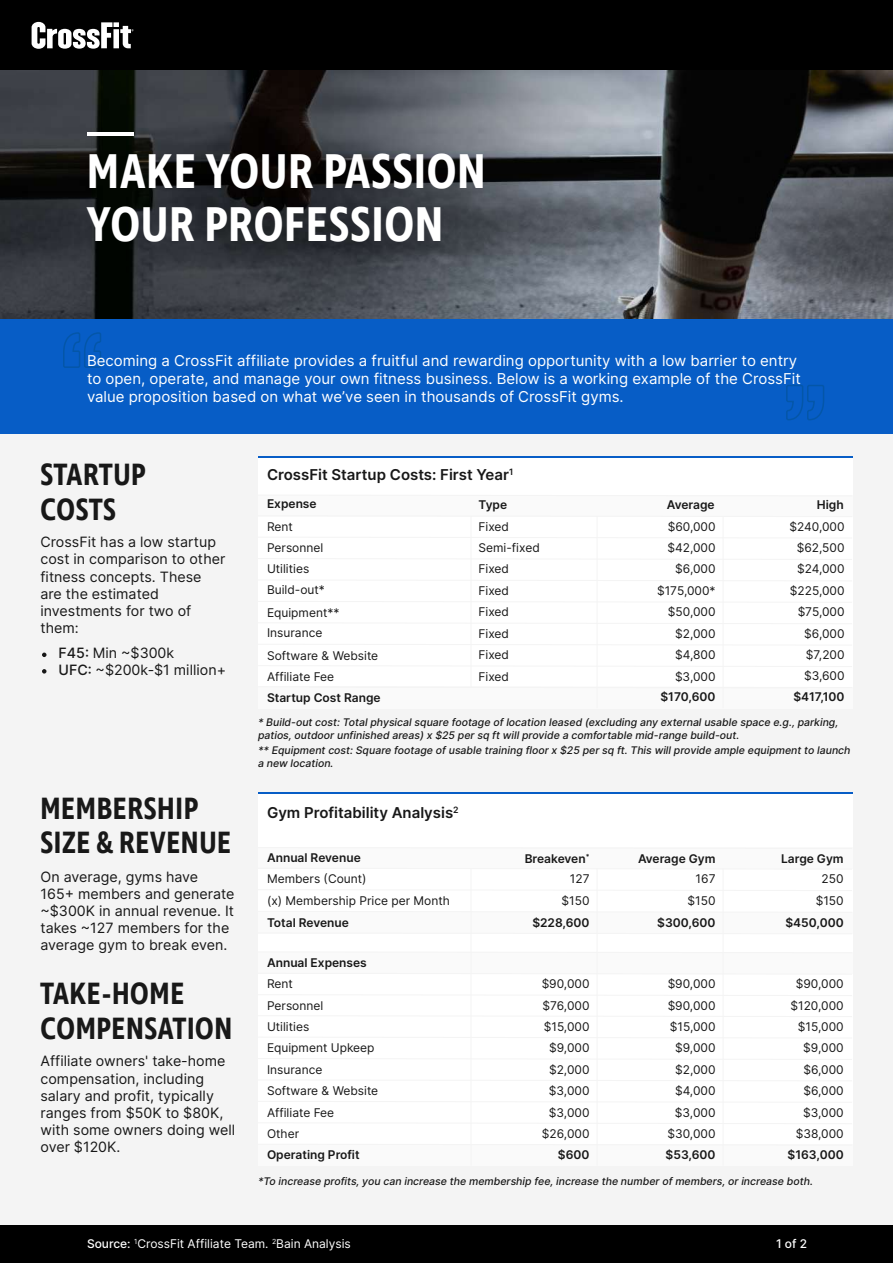
<style>
.page{position:relative;width:893px;height:1263px;background:#fff}
.page>*{position:absolute;margin:0;border:0;box-sizing:border-box;transform-origin:0 0}
.t1{font:600 49.95px/52.5px "Ingra Cd";color:#fff}
.t2{font:600 31.5px/34.5px "Ingra Cd";color:#181818}
.t3{font:15px/18px "Inter";color:#fff}
.t4{font:600 15px "Inter";color:#181818}
.t5{font:14.25px/17.1px "Inter";color:#181818}
.t6{font:12px/21.5px "Inter";color:#181818}
.t7{font:600 12px "Inter";color:#181818}
.t8{font:12px "Inter";color:#fff}
.t9{font:500 12px "Inter";color:#fff}
.t10{font:italic 500 10.5px/12.6px "Inter";color:#181818}
.s1{font-weight:500}
</style>
<div class="page">
<div style="left:0;top:423px;width:892px;height:840px;background:#f4f4f4"></div>
<div style="left:258px;top:456px;width:594px;height:231px;background:#fff"></div>
<div style="left:258px;top:495px;width:594px;height:21px;background:#fafafa"></div>
<div style="left:258px;top:687px;width:594px;height:21px;background:#fafafa"></div>
<div style="left:0;top:0;width:893px;height:71px;background:#000"></div>
<svg style="left:32px;top:22px;width:102px;height:27px"></svg>
<img style="left:0;top:71px;width:893px;height:249px">
<div style="left:0;top:320px;width:893px;height:114px;background:#075dc6"></div>
<svg style="left:63px;top:332px;width:38px;height:36px"></svg>
<svg style="left:786px;top:385px;width:38px;height:36px"></svg>
<svg style="left:42px;top:652px;width:4px;height:5px"></svg>
<svg style="left:42px;top:669px;width:4px;height:5px"></svg>
<svg style="left:429px;top:536px;width:424px;height:2px"></svg>
<svg style="left:596px;top:516px;width:256px;height:1px"></svg>
<svg style="left:722px;top:665px;width:131px;height:2px"></svg>
<svg style="left:364px;top:643px;width:489px;height:2px"></svg>
<svg style="left:596px;top:622px;width:257px;height:2px"></svg>
<svg style="left:259px;top:601px;width:125px;height:1px"></svg>
<svg style="left:537px;top:579px;width:316px;height:2px"></svg>
<svg style="left:258px;top:558px;width:595px;height:2px"></svg>
<hr style="left:258px;top:456px;width:594px;height:2px;background:#075dc6">
<hr style="left:723px;top:516px;width:1px;height:192px;background:#f4f4f4">
<hr style="left:597px;top:516px;width:1px;height:192px;background:#f4f4f4">
<hr style="left:471px;top:516px;width:1px;height:171px;background:#f4f4f4">
<div style="left:258px;top:792px;width:594px;height:374px;background:#fff"></div>
<div style="left:258px;top:848px;width:594px;height:20px;background:#fafafa"></div>
<div style="left:258px;top:912px;width:594px;height:21px;background:#fafafa"></div>
<div style="left:258px;top:953px;width:594px;height:21px;background:#fafafa"></div>
<svg style="left:722px;top:889px;width:131px;height:2px"></svg>
<svg style="left:295px;top:868px;width:302px;height:1px"></svg>
<svg style="left:258px;top:847px;width:42px;height:1px"></svg>
<svg style="left:470px;top:933px;width:271px;height:1px"></svg>
<div style="left:258px;top:1145px;width:594px;height:21px;background:#fafafa"></div>
<svg style="left:285px;top:910px;width:568px;height:2px"></svg>
<svg style="left:722px;top:994px;width:131px;height:2px"></svg>
<svg style="left:470px;top:951px;width:383px;height:2px"></svg>
<hr style="left:258px;top:792px;width:594px;height:2px;background:#075dc6">
<hr style="left:597px;top:868px;width:1px;height:298px;background:#f4f4f4">
<hr style="left:723px;top:868px;width:1px;height:298px;background:#f4f4f4">
<hr style="left:471px;top:868px;width:1px;height:298px;background:#f4f4f4">
<svg style="left:722px;top:1015px;width:131px;height:2px"></svg>
<svg style="left:327px;top:1143px;width:526px;height:2px"></svg>
<svg style="left:658px;top:1122px;width:195px;height:2px"></svg>
<svg style="left:269px;top:1100px;width:584px;height:2px"></svg>
<svg style="left:550px;top:1079px;width:303px;height:2px"></svg>
<svg style="left:258px;top:1058px;width:594px;height:2px"></svg>
<svg style="left:443px;top:1036px;width:410px;height:2px"></svg>
<div style="left:0;top:1226px;width:892px;height:37px;background:#000"></div>
<hr style="left:87px;top:132px;width:46px;height:3px;background:#fff">
<h1 class="t1" style="left:87px;top:148px;width:401px">MAKE YOUR PASSION<br>YOUR PROFESSION</h1>
<p class="t3" style="left:87px;top:352px;width:715px">Becoming a CrossFit affiliate provides a fruitful and rewarding opportunity with a low barrier to entry to open, operate, and manage your own fitness business. Below is a working example of the CrossFit value proposition based on what we’ve seen in thousands of CrossFit gyms.</p>
<h2 class="t2" style="left:40px;top:459px;width:107px">STARTUP<br>COSTS</h2>
<p class="t5" style="left:40px;top:533px;width:186px">CrossFit has a low startup cost in comparison to other fitness concepts. These are the estimated investments for two of them:</p>
<p class="t5" style="left:58px;top:644px;width:169px"><span class="s1">F45:</span> Min ~$300k<br><span class="s1">UFC:</span> ~$200k-$1 million+</p>
<h2 class="t2" style="left:40px;top:792px;width:193px">MEMBERSHIP<br>SIZE &amp; REVENUE</h2>
<p class="t5" style="left:40px;top:868px;width:196px">On average, gyms have<br>165+ members and generate ~$300K in annual revenue. It takes ~127 members for the average gym to break even.</p>
<h2 class="t2" style="left:40px;top:978px;width:194px">TAKE-HOME<br>COMPENSATION</h2>
<p class="t5" style="left:40px;top:1052px;width:196px">Affiliate owners' take-home compensation, including salary and profit, typically ranges from $50K to $80K, with some owners doing well over $120K.</p>
<p class="t4" style="left:267px;top:464px;width:248px">CrossFit Startup Costs: First Year<sup>1</sup></p>
<p class="t7" style="left:267px;top:495px;width:51px">Expense</p>
<p class="t6" style="left:267px;top:515px;width:74px">Rent<br>Personnel<br>Utilities<br>Build-out*<br>Equipment**</p>
<p class="t6" style="left:267px;top:622px;width:113px;line-height:22.2px">Insurance<br>Software &amp; Website</p>
<p class="t7" style="left:478px;top:495px;width:30px">Type</p>
<p class="t7" style="left:667px;top:495px;width:49px">Average</p>
<p class="t7" style="left:817px;top:495px;width:28px">High</p>
<p class="t6" style="left:657px;top:516px;width:60px;text-align:right">$60,000 $42,000 $6,000 $175,000* $50,000 $2,000 $4,800 $3,000</p>
<p class="t6" style="left:789px;top:516px;width:57px;text-align:right">$240,000 $62,500 $24,000 $225,000 $75,000 $6,000 $7,200 $3,600</p>
<p class="t7" style="left:660px;top:688px;width:57px">$170,600</p>
<p class="t7" style="left:793px;top:688px;width:53px">$417,100</p>
<p class="t6" style="left:478px;top:516px;width:63px">Fixed<br>Semi-fixed<br>Fixed<br>Fixed<br>Fixed<br>Fixed<br>Fixed</p>
<p class="t6" style="left:267px;top:665px;width:69px">Affiliate Fee</p>
<p class="t10" style="left:258px;top:715px;width:582px">* Build-out cost: Total physical square footage of location leased (excluding any external usable space e.g., parking, patios, outdoor unfinished areas) x $25 per sq ft will provide a comfortable mid-range build-out.</p>
<p class="t10" style="left:258px;top:744px;width:594px">** Equipment cost: Square footage of usable training floor x $25 per sq ft. This will provide ample equipment to launch a new location.</p>
<p class="t6" style="left:478px;top:665px;width:32px">Fixed</p>
<p class="t7" style="left:267px;top:688px;width:115px">Startup Cost Range</p>
<p class="t4" style="left:267px;top:801px;width:193px">Gym Profitability Analysis<sup>2</sup></p>
<p class="t7" style="left:267px;top:849px;width:95px">Annual Revenue</p>
<p class="t6" style="left:267px;top:868px;width:184px">Members (Count)<br>(x) Membership Price per Month</p>
<p class="t6" style="left:561px;top:868px;width:30px;text-align:right">127 $150</p>
<p class="t7" style="left:532px;top:914px;width:59px">$228,600</p>
<p class="t7" style="left:525px;top:849px;width:66px">Breakeven<sup>*</sup></p>
<p class="t7" style="left:638px;top:849px;width:79px">Average Gym</p>
<p class="t7" style="left:781px;top:849px;width:64px">Large Gym</p>
<p class="t6" style="left:687px;top:868px;width:30px;text-align:right">167 $150</p>
<p class="t7" style="left:657px;top:914px;width:60px">$300,600</p>
<p class="t6" style="left:816px;top:868px;width:30px;text-align:center">250 $150</p>
<p class="t7" style="left:267px;top:914px;width:83px">Total Revenue</p>
<p class="t7" style="left:785px;top:914px;width:60px">$450,000</p>
<p class="t7" style="left:267px;top:954px;width:101px">Annual Expenses</p>
<p class="t6" style="left:267px;top:973px;width:27px">Rent</p>
<p class="t6" style="left:267px;top:994px;width:109px">Personnel<br>Utilities<br>Equipment Upkeep<br>Insurance</p>
<p class="t6" style="left:267px;top:1079px;width:113px;line-height:22.2px">Software &amp; Website<br>Affiliate Fee</p>
<p class="t6" style="left:267px;top:1123px;width:34px">Other</p>
<p class="t7" style="left:267px;top:1145px;width:94px">Operating Profit</p>
<p class="t6" style="left:542px;top:973px;width:49px;text-align:right">$90,000 $76,000 $15,000 $9,000 $2,000</p>
<p class="t6" style="left:549px;top:1079px;width:42px;line-height:22.2px">$3,000 $3,000</p>
<p class="t6" style="left:542px;top:1123px;width:49px">$26,000</p>
<p class="t7" style="left:558px;top:1146px;width:33px">$600</p>
<p class="t6" style="left:668px;top:973px;width:49px;text-align:right">$90,000 $90,000 $15,000 $9,000 $2,000</p>
<p class="t6" style="left:675px;top:1079px;width:42px;line-height:22.2px">$4,000 $3,000</p>
<p class="t6" style="left:667px;top:1123px;width:50px">$30,000</p>
<p class="t7" style="left:666px;top:1146px;width:51px">$53,600</p>
<p class="t6" style="left:790px;top:973px;width:55px;text-align:right">$90,000 $120,000 $15,000 $9,000 $6,000</p>
<p class="t6" style="left:803px;top:1079px;width:42px;line-height:22.2px">$6,000 $3,000</p>
<p class="t6" style="left:796px;top:1123px;width:49px">$38,000</p>
<p class="t7" style="left:788px;top:1146px;width:58px">$163,000</p>
<p class="t10" style="left:258px;top:1174px;width:556px">*To increase profits, you can increase the membership fee, increase the number of members, or increase both.</p>
<p class="t8" style="left:87px;top:1235px;width:265px"><span class="s1">Source:</span> <sup>1</sup>CrossFit Affiliate Team. <sup>2</sup>Bain Analysis</p>
<p class="t9" style="left:776px;top:1234px;width:33px">1 of 2</p>
</div>
